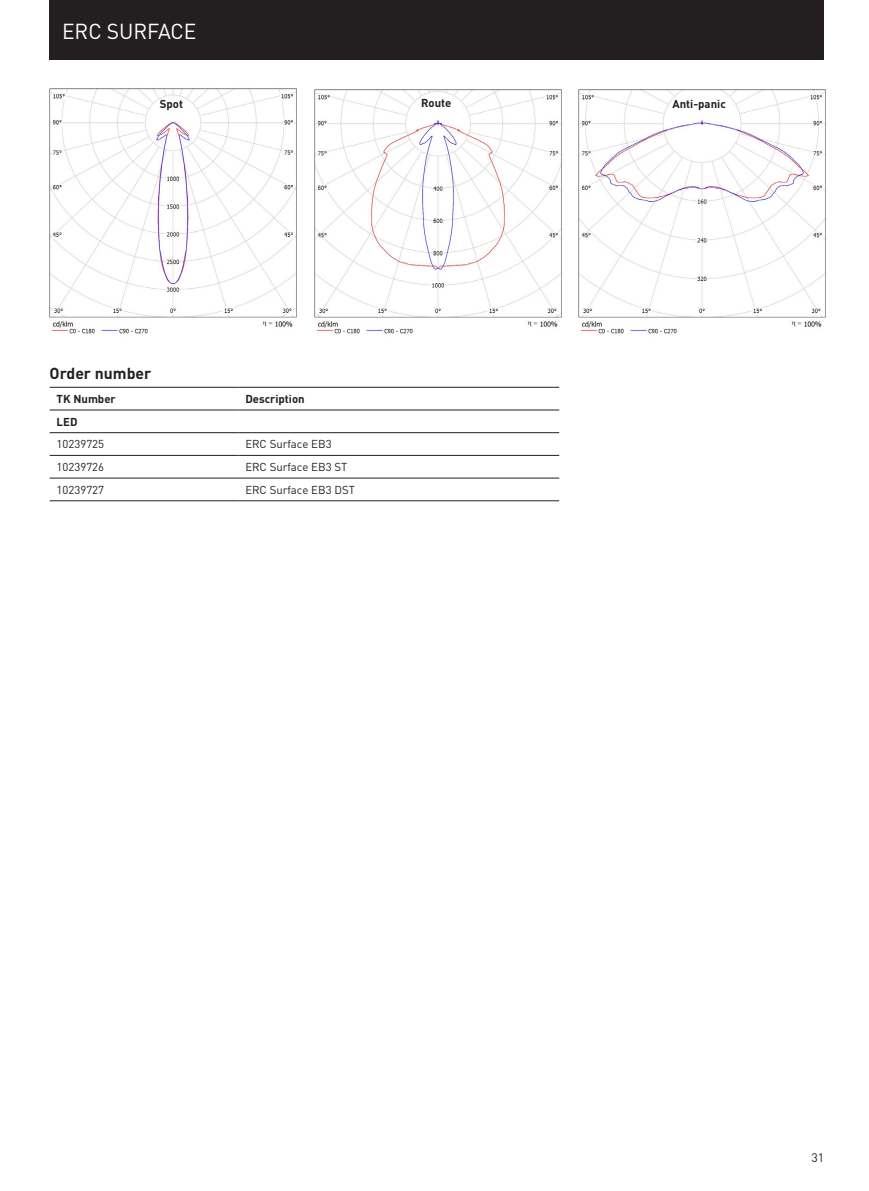
<style>
.page{position:relative;width:869px;height:1191px;background:#fff}
.page>*{position:absolute;margin:0;border:0;box-sizing:border-box;transform-origin:0 0}
.BPL_Headline{font:21.35px "Trilux DIN";letter-spacing:-.005em;color:#fff}
._10_15_pt{font:700 15.75px "Trilux DIN";color:#231f20}
.t1{font:12.25px "Trilux DIN";color:#231f20}
.BPL_Techn_Daten_Bold{font:11.38px "Trilux DIN";color:#231f20}
.BPL_Techn_Daten_Bold-2{font:700 11.38px "Trilux DIN";color:#231f20}
</style>
<div class="page">
<div style="left:50px;top:0;width:773px;height:60px;background:#231f20"></div>
<hr style="left:50px;top:410px;width:188px;height:1px;background:#231f20">
<hr style="left:238px;top:410px;width:321px;height:1px;background:#231f20">
<hr style="left:50px;top:432px;width:188px;height:1px;background:#231f20">
<hr style="left:238px;top:432px;width:321px;height:1px;background:#231f20">
<hr style="left:50px;top:455px;width:188px;height:1px;background:#231f20">
<hr style="left:238px;top:455px;width:321px;height:1px;background:#231f20">
<hr style="left:50px;top:478px;width:188px;height:1px;background:#231f20">
<hr style="left:238px;top:478px;width:321px;height:1px;background:#231f20">
<hr style="left:50px;top:500px;width:188px;height:1px;background:#231f20">
<hr style="left:238px;top:500px;width:321px;height:1px;background:#231f20">
<hr style="left:50px;top:387px;width:188px;height:1px;background:#231f20">
<hr style="left:238px;top:387px;width:321px;height:1px;background:#231f20">
<img style="left:49px;top:88px;width:247px;height:246px">
<img style="left:314px;top:89px;width:247px;height:245px">
<img style="left:578px;top:89px;width:247px;height:245px">
<p class="BPL_Headline" style="left:62px;top:18px;width:136px">ERC SURFACE</p>
<p class="BPL_Techn_Daten_Bold-2" style="left:160px;top:96px;width:25px">Spot</p>
<p class="BPL_Techn_Daten_Bold-2" style="left:421px;top:95px;width:32px">Route</p>
<p class="BPL_Techn_Daten_Bold-2" style="left:672px;top:96px;width:55px">Anti-panic</p>
<p class="_10_15_pt" style="left:50px;top:363px;width:103px">Order number</p>
<p class="BPL_Techn_Daten_Bold-2" style="left:57px;top:391px;width:61px">TK Number</p>
<p class="BPL_Techn_Daten_Bold-2" style="left:245px;top:391px;width:61px">Description</p>
<p class="BPL_Techn_Daten_Bold-2" style="left:57px;top:414px;width:22px">LED</p>
<p class="BPL_Techn_Daten_Bold" style="left:57px;top:437px;width:49px">10239725</p>
<p class="BPL_Techn_Daten_Bold" style="left:245px;top:437px;width:88px">ERC Surface EB3</p>
<p class="BPL_Techn_Daten_Bold" style="left:57px;top:460px;width:49px">10239726</p>
<p class="BPL_Techn_Daten_Bold" style="left:245px;top:460px;width:103px">ERC Surface EB3 ST</p>
<p class="BPL_Techn_Daten_Bold" style="left:57px;top:482px;width:49px">10239727</p>
<p class="BPL_Techn_Daten_Bold" style="left:245px;top:482px;width:111px">ERC Surface EB3 DST</p>
<p class="t1" style="left:811px;top:1150px;width:14px">31</p>
</div>
